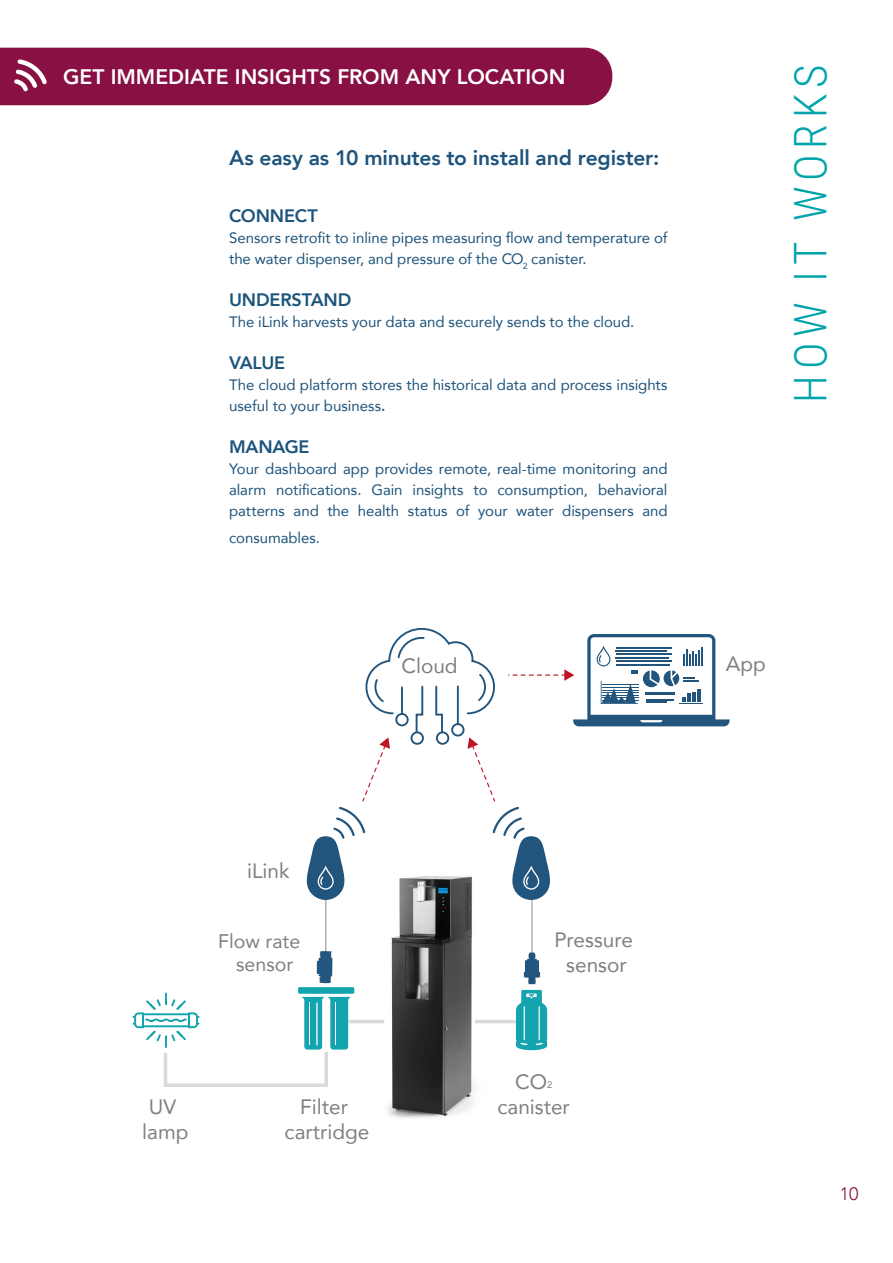
<style>
.page{position:relative;width:893px;height:1263px;background:#fff}
.page>*{position:absolute;margin:0;border:0;box-sizing:border-box;transform-origin:0 0}
.t1{font:300 45px "Roboto Condensed";letter-spacing:.125em;color:#00a4ab}
.t2{font:800 21px "Avenir";letter-spacing:-.005em;color:#1e537b}
.t3{font:800 21px "Avenir";color:#fff}
.t4{font:20.85px/24.9px "Avenir";color:#807f7f;text-align:center}
.t5{font:19.65px/23.5px "Avenir";color:#807f7f;text-align:center}
.t6{font:800 18px "Avenir";letter-spacing:-.01em;color:#1c547c}
.t7{font:300 18px "Avenir";color:#881042}
.t8{font:15px/21px "Avenir";color:#1e537b}
.s1{font-size:18px}
.s2{font-size:9.45px}
</style>
<div class="page">
<div style="left:0;top:48px;width:612px;height:57px;background:#881042"></div>
<img style="left:354px;top:900px;width:173px;height:218px">
<hr style="left:349px;top:1020px;width:35px;height:3px;background:#dadada">
<hr style="left:475px;top:1020px;width:42px;height:3px;background:#dadada">
<hr style="left:531px;top:899px;width:2px;height:79px;background:#9a9999">
<hr style="left:325px;top:899px;width:1px;height:67px;background:#9a9999">
<svg style="left:516px;top:990px;width:31px;height:62px"></svg>
<hr style="left:539px;top:1007px;width:1px;height:33px;background:#fff">
<hr style="left:524px;top:1007px;width:1px;height:33px;background:#fff">
<svg style="left:306px;top:628px;width:423px;height:272px"></svg>
<svg style="left:133px;top:951px;width:221px;height:136px"></svg>
<svg style="left:524px;top:952px;width:16px;height:32px"></svg>
<h2 class="t3" style="left:63px;top:60px;width:504px">GET IMMEDIATE INSIGHTS FROM ANY LOCATION</h2>
<h2 class="t2" style="left:229px;top:142px;width:432px">As easy as 10 minutes to install and register:</h2>
<p class="t6" style="left:229px;top:201px;width:90px">CONNECT</p>
<p class="t8" style="left:229px;top:227px;width:440px">Sensors retrofit to inline pipes measuring flow and temperature of the water dispenser, and pressure of the CO<sub>2</sub> canister.</p>
<p class="t6" style="left:229px;top:285px;width:124px">UNDERSTAND</p>
<p class="t8" style="left:229px;top:311px;width:407px">The iLink harvests your data and securely sends to the cloud.</p>
<p class="t6" style="left:229px;top:348px;width:58px">VALUE</p>
<p class="t8" style="left:229px;top:374px;width:440px">The cloud platform stores the historical data and process insights useful to your business<span class="s1">.</span></p>
<p class="t6" style="left:229px;top:432px;width:82px">MANAGE</p>
<p class="t8" style="left:229px;top:458px;width:440px;text-align:justify">Your dashboard app provides remote, real-time monitoring and alarm notifications. Gain insights to consumption, behavioral patterns and the health status of your water dispensers and</p>
<p class="t8" style="left:229px;top:527px;width:93px">consumables.</p>
<h1 class="t1" style="left:779px;top:403px;width:340px;rotate:-90deg">HOW IT WORKS</h1>
<h3 class="t4" style="left:401px;top:652px;width:58px">Cloud</h3>
<h3 class="t4" style="left:726px;top:651px;width:42px">App</h3>
<h3 class="t4" style="left:247px;top:857px;width:44px">iLink</h3>
<h3 class="t5" style="left:218px;top:928px;width:84px">Flow rate sensor</h3>
<h3 class="t4" style="left:142px;top:1093px;width:48px">UV lamp</h3>
<h3 class="t4" style="left:285px;top:1093px;width:86px">Filter cartridge</h3>
<h3 class="t4" style="left:554px;top:927px;width:80px">Pressure sensor</h3>
<h3 class="t4" style="left:497px;top:1069px;width:74px">CO<span class="s2">2 </span>canister</h3>
<p class="t7" style="left:840px;top:1183px;width:20px">10</p>
</div>
